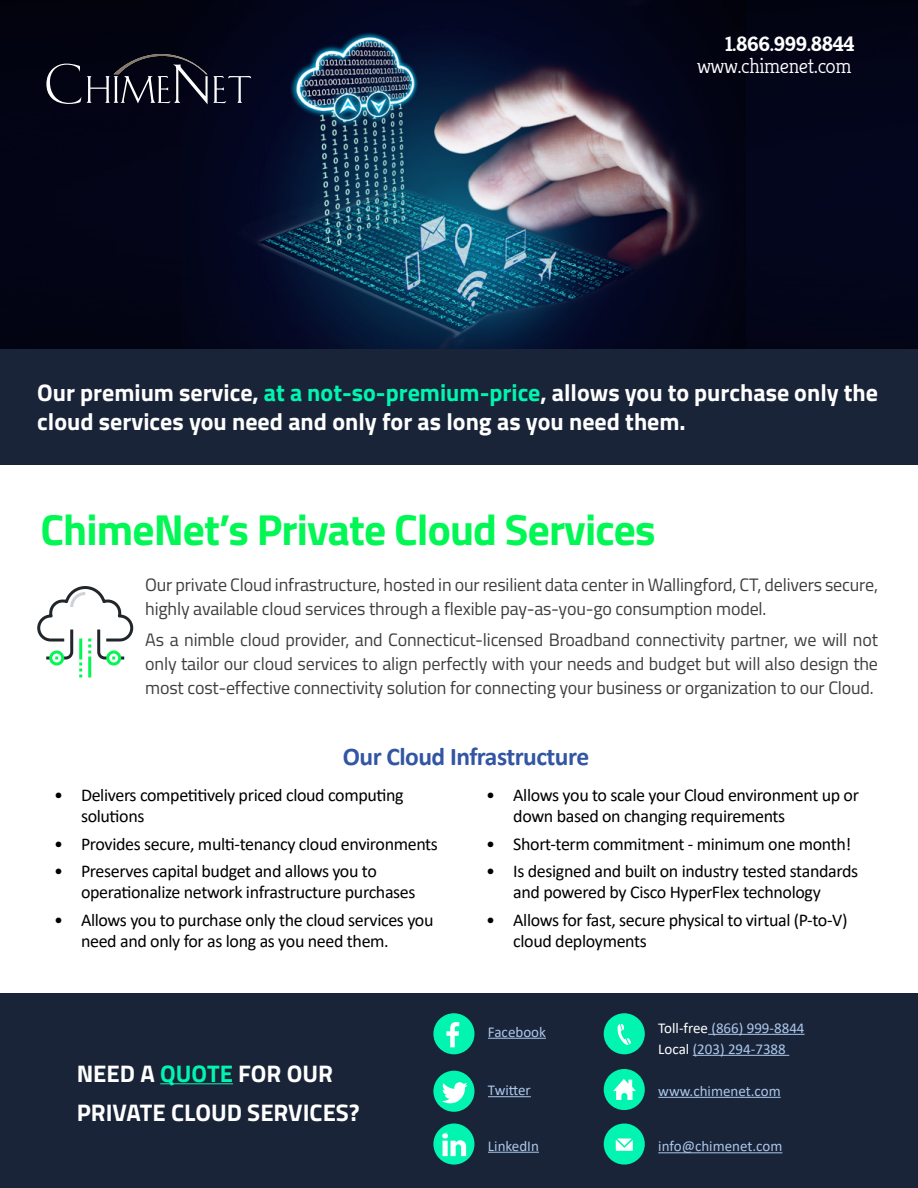
<style>
.page{position:relative;width:918px;height:1188px;background:#fff}
.page>*{position:absolute;margin:0;border:0;box-sizing:border-box;transform-origin:0 0}
.t1{font:700 43.5px "Titillium Web";letter-spacing:-.02em;color:#02f754}
.t2{font:700 25.5px "Calibri";letter-spacing:-.02em;color:#3255a4}
.t3{font:700 24px/28.8px "Titillium Web";color:#fff}
.t4{font:300 21px "Kreon";letter-spacing:-.02em;color:#fff}
.t5{font:700 21px "Kreon";letter-spacing:-.02em;color:#fff}
.t6{font:18px/21px "Calibri";letter-spacing:-.02em;color:#000}
.t7{font:18px/24px "Titillium Web";letter-spacing:-.01em;color:#403d3d}
.t8{font:15px/21px "Calibri";color:#abc7eb}
.s1{color:#02f5b0}
.s2{color:#fff}
</style>
<div class="page">
<div style="left:0;top:0;width:918px;height:349px;background:#030517"></div>
<img style="left:182px;top:0;width:564px;height:349px">
<div style="left:0;top:349px;width:918px;height:116px;background:#1a2438"></div>
<div style="left:0;top:994px;width:918px;height:194px;background:#1a2438"></div>
<hr style="left:160px;top:1083px;width:73px;height:1px;background:#02f5b0">
<hr style="left:488px;top:1038px;width:58px;height:1px;background:#abc7eb">
<hr style="left:488px;top:1096px;width:43px;height:1px;background:#abc7eb">
<hr style="left:488px;top:1152px;width:51px;height:1px;background:#abc7eb">
<div style="left:433px;top:1013px;width:41px;height:41px;background:#02f5b0;border-radius:50%"></div>
<div style="left:604px;top:1124px;width:41px;height:41px;background:#02f5b0;border-radius:50%"></div>
<svg style="left:616px;top:1139px;width:17px;height:12px"></svg>
<div style="left:604px;top:1013px;width:41px;height:41px;background:#02f5b0;border-radius:50%"></div>
<svg style="left:618px;top:1023px;width:13px;height:22px"></svg>
<svg style="left:446px;top:1022px;width:13px;height:25px"></svg>
<div style="left:433px;top:1071px;width:41px;height:41px;background:#02f5b0;border-radius:50%"></div>
<svg style="left:442px;top:1082px;width:26px;height:21px"></svg>
<div style="left:604px;top:1069px;width:41px;height:41px;background:#02f5b0;border-radius:50%"></div>
<svg style="left:613px;top:1079px;width:23px;height:21px"></svg>
<hr style="left:708px;top:1034px;width:97px;height:1px;background:#abc7eb">
<hr style="left:693px;top:1055px;width:96px;height:1px;background:#abc7eb">
<hr style="left:658px;top:1097px;width:123px;height:1px;background:#abc7eb">
<hr style="left:658px;top:1152px;width:124px;height:1px;background:#abc7eb">
<div style="left:433px;top:1124px;width:41px;height:41px;background:#02f5b0;border-radius:50%"></div>
<svg style="left:442px;top:1132px;width:25px;height:25px"></svg>
<svg style="left:37px;top:586px;width:97px;height:92px"></svg>
<div style="left:49px;top:651px;width:15px;height:15px;border:3px solid #03f754;border-radius:50%"></div>
<svg style="left:46px;top:44px;width:205px;height:60px;background:#1c1e2c"></svg>
<p class="t5" style="left:725px;top:31px;width:131px">1.866.999.8844</p>
<p class="t4" style="left:697px;top:55px;width:156px">www.chimenet.com</p>
<h3 class="t3" style="left:37px;top:377px;width:842px">Our premium service, <span class="s1">at a not-so-premium-price</span>, allows you to purchase only the cloud services you need and only for as long as you need them.</h3>
<h1 class="t1" style="left:40px;top:497px;width:617px">ChimeNet’s Private Cloud Services</h1>
<p class="t7" style="left:145px;top:572px;width:734px">Our private Cloud infrastructure, hosted in our resilient data center in Wallingford, CT, delivers secure, highly available cloud services through a flexible pay-as-you-go consumption model.</p>
<p class="t7" style="left:145px;top:627px;width:734px;text-align:justify">As a nimble cloud provider, and Connecticut-licensed Broadband connectivity partner, we will not only tailor our cloud services to align perfectly with your needs and budget but will also design the most cost-effective connectivity solution for connecting your business or organization to our Cloud.</p>
<h2 class="t2" style="left:343px;top:739px;width:248px">Our Cloud Infrastructure</h2>
<p class="t6" style="left:81px;top:784px;width:324px;text-indent:-27px">• Delivers competitively priced cloud computing solutions</p>
<p class="t6" style="left:54px;top:833px;width:386px">• Provides secure, multi-tenancy cloud environments</p>
<p class="t6" style="left:81px;top:860px;width:336px;text-indent:-27px">• Preserves capital budget and allows you to operationalize network infrastructure purchases</p>
<p class="t6" style="left:81px;top:909px;width:354px;text-indent:-27px">• Allows you to purchase only the cloud services you need and only for as long as you need them.</p>
<h3 class="t3" style="left:77px;top:1052px;width:284px;line-height:39px">NEED A <span class="s1">QUOTE</span> FOR OUR<br>PRIVATE CLOUD SERVICES?</h3>
<p class="t6" style="left:513px;top:784px;width:347px;text-indent:-27px">• Allows you to scale your Cloud environment up or down based on changing requirements</p>
<p class="t6" style="left:486px;top:833px;width:367px">• Short-term commitment - minimum one month!</p>
<p class="t6" style="left:486px;top:861px;width:373px;text-align:center">• Is designed and built on industry tested standards and powered by Cisco HyperFlex technology</p>
<p class="t6" style="left:513px;top:909px;width:336px;text-indent:-27px">• Allows for fast, secure physical to virtual (P-to-V) cloud deployments</p>
<p class="t8" style="left:488px;top:1021px;width:59px">Facebook</p>
<p class="t8" style="left:488px;top:1079px;width:44px">Twitter</p>
<p class="t8" style="left:488px;top:1135px;width:52px">LinkedIn</p>
<p class="t8" style="left:658px;top:1017px;width:148px"><span class="s2">Toll-free</span> (866) 999-8844<br><span class="s2">Local</span> (203) 294-7388</p>
<p class="t8" style="left:658px;top:1080px;width:124px">www.chimenet.com</p>
<p class="t8" style="left:658px;top:1135px;width:126px">info@chimenet.com</p>
</div>
